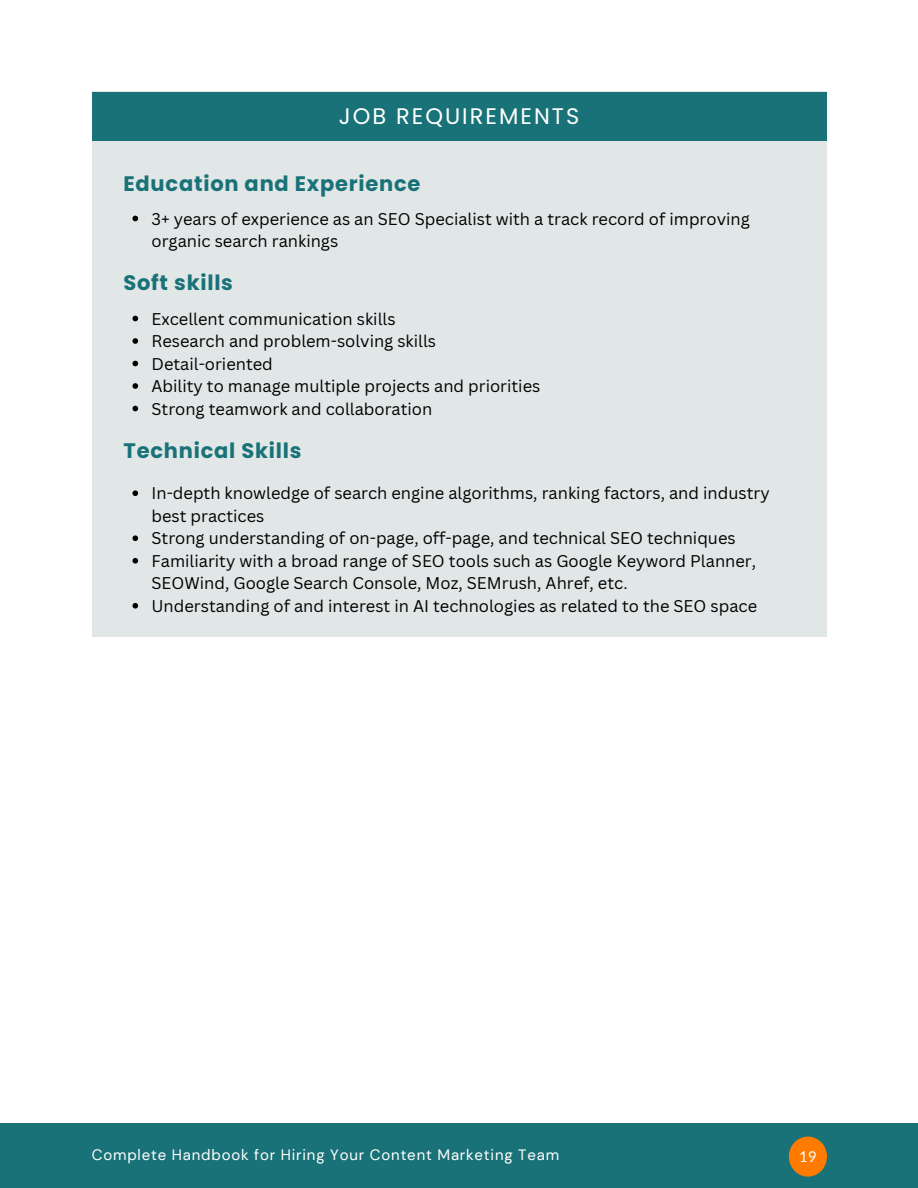
<style>
.page{position:relative;width:918px;height:1188px;background:#fff}
.page>*{position:absolute;margin:0;border:0;box-sizing:border-box;transform-origin:0 0}
.t1{font:22.5px "Poppins";letter-spacing:.09em;color:#fff}
.t2{font:700 21px "Poppins";letter-spacing:.035em;color:#197278}
.t3{font:16.5px/22.5px "Canva Sans";color:#000}
.t4{font:15px "DM Sans";letter-spacing:.055em;color:#fff}
.t5{font:15px "Lato";color:#fff}
</style>
<div class="page">
<div style="left:0;top:1124px;width:918px;height:64px;background:#197278"></div>
<div style="left:789px;top:1137px;width:38px;height:40px;background:#ff7a00;border-radius:50%"></div>
<div style="left:92px;top:92px;width:734px;height:545px;background:#e1e6e6"></div>
<div style="left:92px;top:92px;width:734px;height:48px;background:#197278"></div>
<svg style="left:132px;top:216px;width:6px;height:5px"></svg>
<svg style="left:132px;top:316px;width:6px;height:5px"></svg>
<svg style="left:132px;top:338px;width:6px;height:6px"></svg>
<svg style="left:132px;top:361px;width:6px;height:5px"></svg>
<svg style="left:132px;top:383px;width:6px;height:6px"></svg>
<svg style="left:132px;top:406px;width:6px;height:5px"></svg>
<svg style="left:132px;top:490px;width:6px;height:6px"></svg>
<svg style="left:132px;top:535px;width:6px;height:6px"></svg>
<svg style="left:132px;top:558px;width:6px;height:6px"></svg>
<svg style="left:132px;top:603px;width:6px;height:6px"></svg>
<p class="t1" style="left:339px;top:100px;width:242px">JOB REQUIREMENTS</p>
<p class="t2" style="left:123px;top:168px;width:299px">Education and Experience</p>
<h2 class="t3" style="left:152px;top:207px;width:600px">3+ years of experience as an SEO Specialist with a track record of improving organic search rankings</h2>
<p class="t2" style="left:123px;top:268px;width:111px">Soft skills</p>
<p class="t3" style="left:152px;top:307px;width:246px">Excellent communication skills</p>
<p class="t3" style="left:152px;top:330px;width:286px">Research and problem-solving skills</p>
<p class="t3" style="left:152px;top:352px;width:123px">Detail-oriented</p>
<h2 class="t3" style="left:152px;top:375px;width:390px">Ability to manage multiple projects and priorities</h2>
<p class="t3" style="left:152px;top:397px;width:282px">Strong teamwork and collaboration</p>
<p class="t2" style="left:123px;top:436px;width:179px">Technical Skills</p>
<p class="t3" style="left:152px;top:482px;width:620px">In-depth knowledge of search engine algorithms, ranking factors, and industry best practices</p>
<p class="t3" style="left:152px;top:527px;width:586px">Strong understanding of on-page, off-page, and technical SEO techniques</p>
<p class="t3" style="left:152px;top:549px;width:606px">Familiarity with a broad range of SEO tools such as Google Keyword Planner,<br>SEOWind, Google Search Console, Moz, SEMrush, Ahref, etc.</p>
<p class="t3" style="left:152px;top:594px;width:607px">Understanding of and interest in AI technologies as related to the SEO space</p>
<h2 class="t4" style="left:92px;top:1145px;width:469px">Complete Handbook for Hiring Your Content Marketing Team</h2>
<h1 class="t5" style="left:799px;top:1148px;width:19px">19</h1>
</div>
